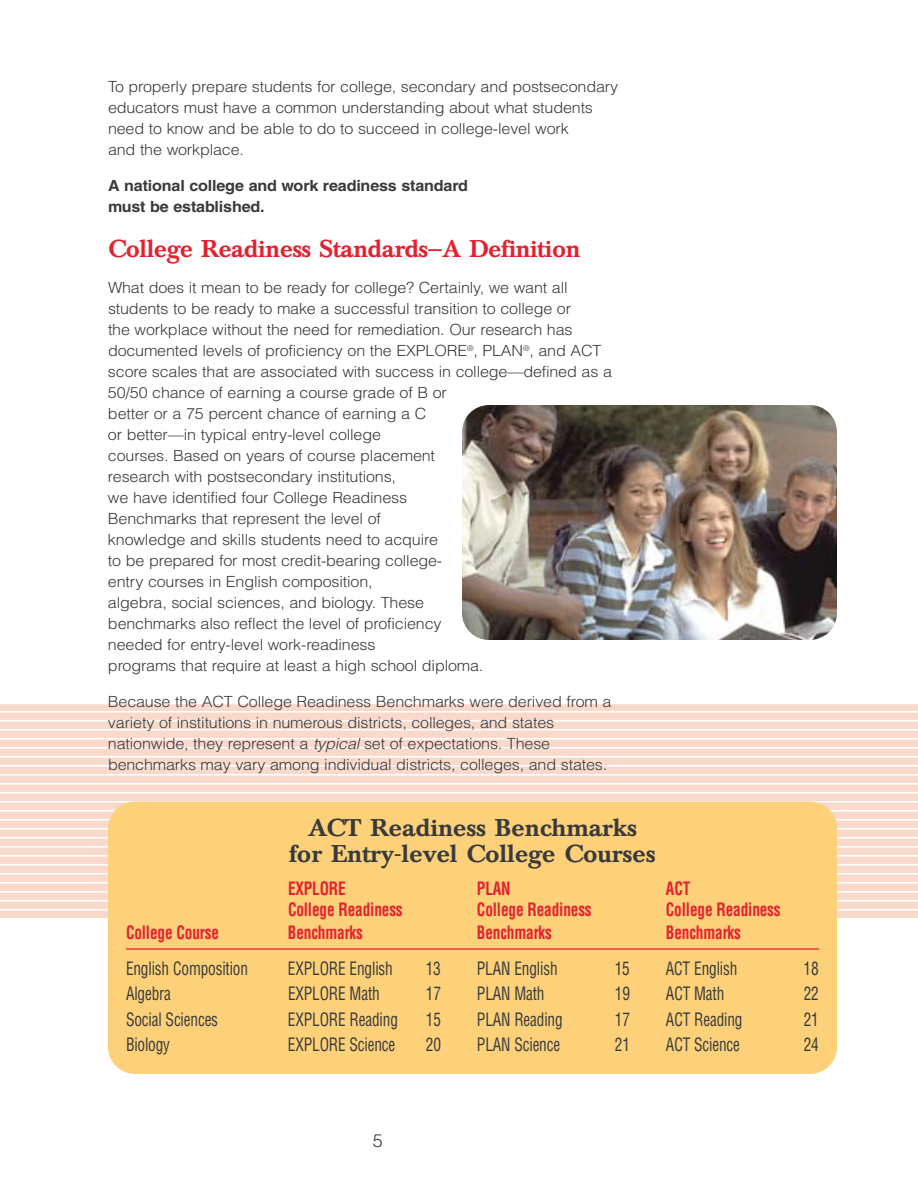
<style>
.page{position:relative;width:918px;height:1188px;background:#fff}
.page>*{position:absolute;margin:0;border:0;box-sizing:border-box;transform-origin:0 0}
.t1{font:500 24px/25.5px "Baskerville BE";letter-spacing:-.01em;color:#383a3b;text-align:center;scale:1.05 1}
.t2{font:500 24px "Baskerville BE";letter-spacing:-.02em;color:#e42130}
.t3{font:condensed 18px "Helvetica";letter-spacing:-.01em;color:#383a3b;scale:.85 1}
.t4{font:700 condensed 18px "Helvetica";letter-spacing:-.01em;color:#e42130;scale:.85 1}
.t5{font:300 18px "Helvetica";color:#383a3b}
.t6{font:300 15.3px/21px "Helvetica";letter-spacing:-.01em;color:#383a3b;scale:1.05 1}
.t7{font:700 15.3px/21px "Helvetica";letter-spacing:-.01em;color:#383a3b;scale:1.05 1}
.s1{font-style:italic}
</style>
<div class="page">
<div style="left:0;top:704px;width:918px;height:215px;background:#fad9cd"></div>
<hr style="left:0;top:711px;width:918px;height:1px;background:#fff">
<hr style="left:0;top:720px;width:918px;height:2px;background:#fff">
<hr style="left:0;top:729px;width:918px;height:1px;background:#fff">
<hr style="left:0;top:738px;width:918px;height:2px;background:#fff">
<hr style="left:0;top:747px;width:918px;height:1px;background:#fff">
<hr style="left:0;top:756px;width:918px;height:2px;background:#fff">
<hr style="left:0;top:765px;width:918px;height:1px;background:#fff">
<hr style="left:0;top:774px;width:918px;height:2px;background:#fff">
<hr style="left:0;top:783px;width:918px;height:1px;background:#fff">
<hr style="left:0;top:792px;width:918px;height:2px;background:#fff">
<hr style="left:0;top:801px;width:918px;height:1px;background:#fff">
<hr style="left:0;top:810px;width:918px;height:2px;background:#fff">
<hr style="left:0;top:819px;width:918px;height:1px;background:#fff">
<hr style="left:0;top:828px;width:918px;height:2px;background:#fff">
<hr style="left:0;top:837px;width:918px;height:1px;background:#fff">
<hr style="left:0;top:846px;width:918px;height:2px;background:#fff">
<hr style="left:0;top:855px;width:918px;height:1px;background:#fff">
<hr style="left:0;top:864px;width:918px;height:2px;background:#fff">
<hr style="left:0;top:873px;width:918px;height:1px;background:#fff">
<hr style="left:0;top:882px;width:918px;height:2px;background:#fff">
<hr style="left:0;top:891px;width:918px;height:1px;background:#fff">
<hr style="left:0;top:900px;width:918px;height:2px;background:#fff">
<hr style="left:0;top:909px;width:918px;height:1px;background:#fff">
<hr style="left:0;top:918px;width:918px;height:2px;background:#fff">
<img style="left:462px;top:405px;width:375px;height:235px;border-radius:27px">
<div style="left:108px;top:802px;width:729px;height:272px;background:#fdd17a;border-radius:27px"></div>
<hr style="left:126px;top:948px;width:693px;height:2px;background:#e63a49">
<p class="t6" style="left:108px;top:78px;width:488px">To properly prepare students for college, secondary and postsecondary educators must have a common understanding about what students need to know and be able to do to succeed in college-level work<br>and the workplace.</p>
<p class="t7" style="left:108px;top:177px;width:344px">A national college and work readiness standard must be established.</p>
<h1 class="t2" style="left:108px;top:239px;width:474px">College Readiness Standards—A Definition</h1>
<p class="t6" style="left:108px;top:279px;width:481px">What does it mean to be ready for college? Certainly, we want all students to be ready to make a successful transition to college or<br>the workplace without the need for remediation. Our research has documented levels of proficiency on the EXPLORE<sup>®</sup>, PLAN<sup>®</sup>, and ACT score scales that are associated with success in college—defined as a 50/50 chance of earning a course grade of B or<br>better or a 75 percent chance of earning a C<br>or better—in typical entry-level college<br>courses. Based on years of course placement<br>research with postsecondary institutions,<br>we have identified four College Readiness<br>Benchmarks that represent the level of<br>knowledge and skills students need to acquire<br>to be prepared for most credit-bearing college-<br>entry courses in English composition,<br>algebra, social sciences, and biology. These<br>benchmarks also reflect the level of proficiency<br>needed for entry-level work-readiness<br>programs that require at least a high school diploma.</p>
<p class="t6" style="left:108px;top:693px;width:481px">Because the ACT College Readiness Benchmarks were derived from a variety of institutions in numerous districts, colleges, and states nationwide, they represent a <span class="s1">typical</span>set of expectations. These benchmarks may vary among individual districts, colleges, and states.</p>
<h1 class="t1" style="left:289px;top:818px;width:350px">ACT Readiness Benchmarks for Entry-level College Courses</h1>
<p class="t4" style="left:288px;top:881px;width:69px">EXPLORE</p>
<p class="t4" style="left:477px;top:881px;width:41px">PLAN</p>
<p class="t4" style="left:666px;top:881px;width:30px">ACT</p>
<p class="t4" style="left:288px;top:902px;width:137px">College Readiness</p>
<p class="t4" style="left:477px;top:902px;width:137px">College Readiness</p>
<p class="t4" style="left:666px;top:902px;width:137px">College Readiness</p>
<p class="t4" style="left:126px;top:926px;width:111px">College Course</p>
<p class="t4" style="left:288px;top:926px;width:90px">Benchmarks</p>
<p class="t4" style="left:477px;top:926px;width:90px">Benchmarks</p>
<p class="t4" style="left:666px;top:926px;width:90px">Benchmarks</p>
<p class="t3" style="left:126px;top:962px;width:145px">English Composition</p>
<p class="t3" style="left:288px;top:962px;width:125px">EXPLORE English</p>
<p class="t3" style="left:426px;top:962px;width:19px">13</p>
<p class="t3" style="left:477px;top:962px;width:96px">PLAN English</p>
<p class="t3" style="left:615px;top:962px;width:19px">15</p>
<p class="t3" style="left:666px;top:962px;width:86px">ACT English</p>
<p class="t3" style="left:804px;top:962px;width:19px">18</p>
<p class="t3" style="left:126px;top:987px;width:54px">Algebra</p>
<p class="t3" style="left:288px;top:987px;width:109px">EXPLORE Math</p>
<p class="t3" style="left:426px;top:987px;width:19px">17</p>
<p class="t3" style="left:477px;top:987px;width:81px">PLAN Math</p>
<p class="t3" style="left:615px;top:987px;width:19px">19</p>
<p class="t3" style="left:666px;top:987px;width:70px">ACT Math</p>
<p class="t3" style="left:804px;top:987px;width:19px">22</p>
<p class="t3" style="left:126px;top:1012px;width:110px">Social Sciences</p>
<p class="t3" style="left:288px;top:1012px;width:131px">EXPLORE Reading</p>
<p class="t3" style="left:426px;top:1012px;width:19px">15</p>
<p class="t3" style="left:477px;top:1012px;width:102px">PLAN Reading</p>
<p class="t3" style="left:615px;top:1012px;width:19px">17</p>
<p class="t3" style="left:666px;top:1012px;width:92px">ACT Reading</p>
<p class="t3" style="left:804px;top:1012px;width:19px">21</p>
<p class="t3" style="left:126px;top:1037px;width:53px">Biology</p>
<p class="t3" style="left:288px;top:1037px;width:128px">EXPLORE Science</p>
<p class="t3" style="left:426px;top:1037px;width:19px">20</p>
<p class="t3" style="left:477px;top:1037px;width:99px">PLAN Science</p>
<p class="t3" style="left:615px;top:1037px;width:19px">21</p>
<p class="t3" style="left:666px;top:1037px;width:89px">ACT Science</p>
<p class="t3" style="left:804px;top:1037px;width:19px">24</p>
<p class="t5" style="left:373px;top:1134px;width:12px">5</p>
</div>
